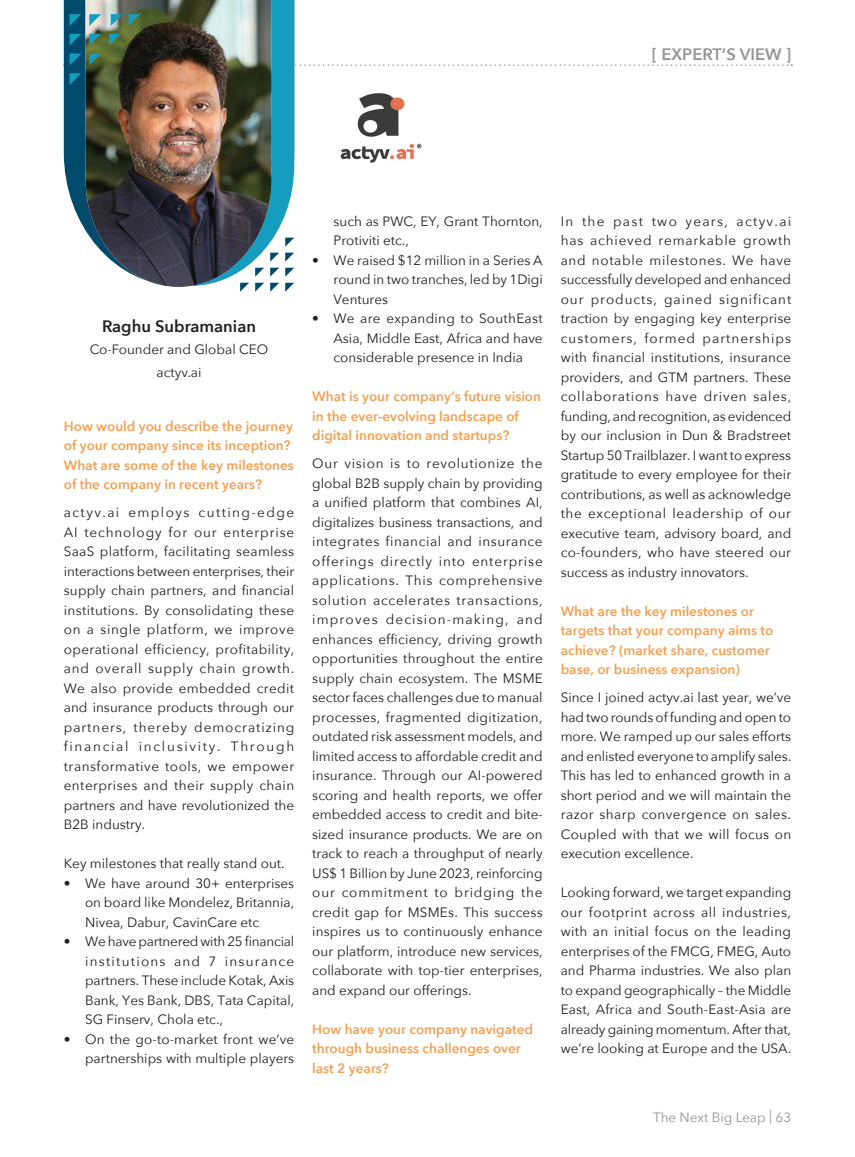
<style>
.page{position:relative;width:855px;height:1157px;background:#fff}
.page>*{position:absolute;margin:0;border:0;box-sizing:border-box;transform-origin:0 0}
.t1{font:600 16.5px "Avenir Next";color:#231f20}
.t2{font:600 16.5px "Avenir Next";color:#939598}
.t3{font:13.5px/19.5px "Avenir Next";color:#231f20;text-align:justify}
.t4{font:600 13.5px/19.5px "Avenir Next";color:#f4a052}
.t5{font:13.5px "Avenir Next";color:#939598}
</style>
<div class="page">
<img style="left:340px;top:93px;width:82px;height:70px">
<svg style="left:64px;top:0;width:21px;height:230px;background:#1f617e"></svg>
<svg style="left:272px;top:0;width:22px;height:283px;fill:#149dbf"></svg>
<svg style="left:285px;top:283px;width:9px;height:9px"></svg>
<svg style="left:285px;top:268px;width:9px;height:9px"></svg>
<svg style="left:285px;top:253px;width:9px;height:9px"></svg>
<svg style="left:285px;top:238px;width:9px;height:9px"></svg>
<svg style="left:272px;top:268px;width:7px;height:9px"></svg>
<svg style="left:272px;top:253px;width:7px;height:9px"></svg>
<svg style="left:270px;top:283px;width:9px;height:9px"></svg>
<svg style="left:255px;top:287px;width:5px;height:5px"></svg>
<svg style="left:240px;top:287px;width:5px;height:5px"></svg>
<img style="left:85px;top:0;width:187px;height:287px">
<svg style="left:70px;top:14px;width:11px;height:12px"></svg>
<svg style="left:70px;top:34px;width:11px;height:12px"></svg>
<svg style="left:70px;top:73px;width:11px;height:12px"></svg>
<svg style="left:89px;top:34px;width:12px;height:12px"></svg>
<svg style="left:64px;top:54px;width:728px;height:12px"></svg>
<svg style="left:109px;top:34px;width:12px;height:12px"></svg>
<svg style="left:89px;top:14px;width:12px;height:12px"></svg>
<svg style="left:111px;top:14px;width:12px;height:12px"></svg>
<svg style="left:129px;top:14px;width:11px;height:12px"></svg>
<p class="t2" style="left:652px;top:40px;width:141px">[ EXPERT’S VIEW ]</p>
<p class="t1" style="left:102px;top:312px;width:155px">Raghu Subramanian</p>
<p class="t3" style="left:90px;top:338px;width:180px;line-height:22.2px;text-align:center">Co-Founder and Global CEO actyv.ai</p>
<p class="t4" style="left:64px;top:416px;width:232px">How would you describe the journey of your company since its inception?<br>What are some of the key milestones of the company in recent years?</p>
<p class="t3" style="left:64px;top:502px;width:232px">actyv.ai employs cutting-edge AI technology for our enterprise SaaS platform, facilitating seamless interactions between enterprises, their supply chain partners, and financial institutions. By consolidating these on a single platform, we improve operational efficiency, profitability, and overall supply chain growth.<br>We also provide embedded credit and insurance products through our partners, thereby democratizing financial inclusivity. Through transformative tools, we empower enterprises and their supply chain partners and have revolutionized the B2B industry.</p>
<p class="t3" style="left:64px;top:853px;width:222px">Key milestones that really stand out.</p>
<p class="t3" style="left:85px;top:872px;width:211px;text-indent:-21px">• We have around 30+ enterprises on board like Mondelez, Britannia, Nivea, Dabur, CavinCare etc</p>
<p class="t3" style="left:85px;top:931px;width:211px;text-indent:-21px">• We have partnered with 25 financial institutions and 7 insurance partners. These include Kotak, Axis Bank, Yes Bank, DBS, Tata Capital, SG Finserv, Chola etc.,</p>
<p class="t3" style="left:64px;top:1028px;width:232px;text-align:right">• On the go-to-market front we’ve partnerships with multiple players</p>
<p class="t3" style="left:333px;top:211px;width:211px">such as PWC, EY, Grant Thornton,<br>Protiviti etc.,</p>
<p class="t3" style="left:333px;top:250px;width:211px;text-indent:-21px">• We raised $12 million in a Series A round in two tranches, led by 1Digi Ventures</p>
<p class="t3" style="left:333px;top:308px;width:211px;text-indent:-21px">• We are expanding to SouthEast Asia, Middle East, Africa and have considerable presence in India</p>
<p class="t4" style="left:312px;top:386px;width:230px">What is your company’s future vision in the ever-evolving landscape of digital innovation and startups?</p>
<p class="t3" style="left:312px;top:453px;width:232px">Our vision is to revolutionize the global B2B supply chain by providing a unified platform that combines AI, digitalizes business transactions, and integrates financial and insurance offerings directly into enterprise applications. This comprehensive solution accelerates transactions, improves decision-making, and enhances efficiency, driving growth opportunities throughout the entire supply chain ecosystem. The MSME sector faces challenges due to manual processes, fragmented digitization, outdated risk assessment models, and limited access to affordable credit and insurance. Through our AI-powered scoring and health reports, we offer embedded access to credit and bite&shy;sized insurance products. We are on track to reach a throughput of nearly US$ 1 Billion by June 2023, reinforcing our commitment to bridging the credit gap for MSMEs. This success inspires us to continuously enhance our platform, introduce new services, collaborate with top-tier enterprises, and expand our offerings.</p>
<p class="t4" style="left:312px;top:1019px;width:222px">How have your company navigated through business challenges over last 2 years?</p>
<p class="t3" style="left:560px;top:210px;width:232px">In the past two years, actyv.ai has achieved remarkable growth and notable milestones. We have successfully developed and enhanced our products, gained significant traction by engaging key enterprise customers, formed partnerships with financial institutions, insurance providers, and GTM partners. These collaborations have driven sales, funding, and recognition, as evidenced by our inclusion in Dun &amp; Bradstreet Startup 50 Trailblazer. I want to express gratitude to every employee for their contributions, as well as acknowledge the exceptional leadership of our executive team, advisory board, and co-founders, who have steered our success as industry innovators.</p>
<p class="t4" style="left:560px;top:601px;width:214px">What are the key milestones or targets that your company aims to achieve? (market share, customer base, or business expansion)</p>
<p class="t3" style="left:560px;top:687px;width:232px">Since I joined actyv.ai last year, we’ve had two rounds of funding and open to more. We ramped up our sales efforts and enlisted everyone to amplify sales.<br>This has led to enhanced growth in a short period and we will maintain the razor sharp convergence on sales.<br>Coupled with that we will focus on execution excellence.</p>
<p class="t3" style="left:560px;top:882px;width:232px">Looking forward, we target expanding our footprint across all industries, with an initial focus on the leading enterprises of the FMCG, FMEG, Auto and Pharma industries. We also plan to expand geographically – the Middle East, Africa and South-East-Asia are already gaining momentum. After that, we’re looking at Europe and the USA.</p>
<p class="t5" style="left:653px;top:1105px;width:139px">The Next Big Leap | 63</p>
</div>
